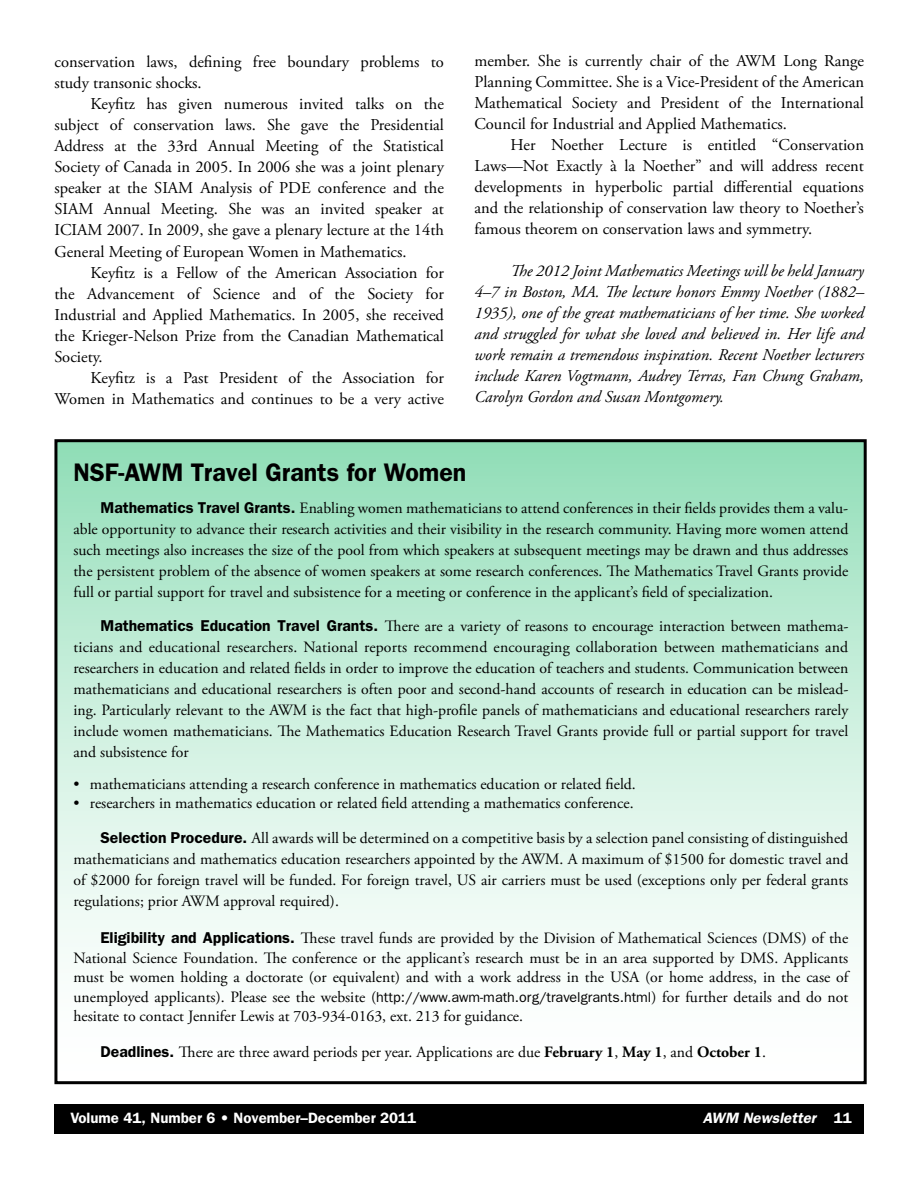
<style>
.page{position:relative;width:918px;height:1188px;background:#fff}
.page>*{position:absolute;margin:0;border:0;box-sizing:border-box;transform-origin:0 0}
.t1{font:600 25.5px "Franklin Gothic";color:#000}
.t2{font:16.5px/21px "Adobe Garamond Pro";color:#000;text-align:justify}
.t3{font:italic 16.5px/21px "Adobe Garamond Pro";color:#000;text-align:justify}
.t4{font:15.75px/21px "Adobe Garamond Pro";color:#000;text-align:justify}
.t5{font:600 15px "Franklin Gothic";color:#fff}
.t6{font:italic 600 15px "Franklin Gothic";color:#fff}
.s1{font-family:"Franklin Gothic";font-weight:600}
.s2{font-family:"Franklin Gothic";font-size:14.25px}
.s3{font-weight:700}
.s4{font-style:normal}
</style>
<div class="page">
<div style="left:54px;top:1104px;width:810px;height:30px;background:#000"></div>
<div style="left:56px;top:441px;width:809px;height:642px;background:linear-gradient(to bottom,#98e0bc,#fff)"></div>
<div style="left:54px;top:439px;width:813px;height:645px;border:3px solid #000"></div>
<p class="t2" style="left:54px;top:52px;width:391px">conservation laws, defining free boundary problems to study transonic shocks.</p>
<p class="t2" style="left:54px;top:94px;width:391px;text-indent:36px">Keyfitz has given numerous invited talks on the subject of conservation laws. She gave the Presidential Address at the 33rd Annual Meeting of the Statistical Society of Canada in 2005. In 2006 she was a joint plenary speaker at the SIAM Analysis of PDE conference and the SIAM Annual Meeting. She was an invited speaker at ICIAM 2007. In 2009, she gave a plenary lecture at the 14th General Meeting of European Women in Mathematics.</p>
<p class="t2" style="left:54px;top:262px;width:391px;text-indent:36px">Keyfitz is a Fellow of the American Association for the Advancement of Science and of the Society for Industrial and Applied Mathematics. In 2005, she received the Krieger-Nelson Prize from the Canadian Mathematical Society.</p>
<p class="t2" style="left:54px;top:367px;width:391px;text-align:right">Keyfitz is a Past President of the Association for<br>Women in Mathematics and continues to be a very active</p>
<p class="t2" style="left:474px;top:51px;width:391px">member. She is currently chair of the AWM Long Range Planning Committee. She is a Vice-President of the American Mathematical Society and President of the International Council for Industrial and Applied Mathematics.</p>
<p class="t2" style="left:474px;top:135px;width:391px;text-indent:36px">Her Noether Lecture is entitled “Conservation Laws—Not Exactly à la Noether” and will address recent developments in hyperbolic partial differential equations and the relationship of conservation law theory to Noether’s famous theorem on conservation laws and symmetry.</p>
<p class="t3" style="left:474px;top:261px;width:391px;text-indent:36px">The 2012 Joint Mathematics Meetings will be held January 4–7 in Boston, MA. The lecture honors Emmy Noether (1882– 1935), one of the great mathematicians of her time. She worked and struggled for what she loved and believed in. Her life and work remain a tremendous inspiration. Recent Noether lecturers include Karen Vogtmann, Audrey Terras, Fan Chung Graham, Carolyn Gordon and Susan Montgomery.</p>
<h1 class="t1" style="left:73px;top:457px;width:394px">NSF-AWM Travel Grants for Women</h1>
<p class="t4" style="left:73px;top:498px;width:776px;text-indent:27px"><span class="s1">Mathematics Travel Grants.</span> Enabling women mathematicians to attend conferences in their fields provides them a valu&shy;able opportunity to advance their research activities and their visibility in the research community. Having more women attend such meetings also increases the size of the pool from which speakers at subsequent meetings may be drawn and thus addresses the persistent problem of the absence of women speakers at some research conferences. The Mathematics Travel Grants provide full or partial support for travel and subsistence for a meeting or conference in the applicant’s field of specialization.</p>
<p class="t4" style="left:73px;top:616px;width:776px;text-indent:27px"><span class="s1">Mathematics Education Travel Grants.</span> There are a variety of reasons to encourage interaction between mathema&shy;ticians and educational researchers. National reports recommend encouraging collaboration between mathematicians and researchers in education and related fields in order to improve the education of teachers and students. Communication between mathematicians and educational researchers is often poor and second-hand accounts of research in education can be mislead&shy;ing. Particularly relevant to the AWM is the fact that high-profile panels of mathematicians and educational researchers rarely include women mathematicians. The Mathematics Education Research Travel Grants provide full or partial support for travel and subsistence for</p>
<p class="t4" style="left:73px;top:774px;width:564px">• mathematicians attending a research conference in mathematics education or related field.</p>
<p class="t4" style="left:100px;top:786px;width:749px;line-height:34.5px;text-indent:-27px">• researchers in mathematics education or related field attending a mathematics conference.<br><span class="s1">Selection Procedure.</span> All awards will be determined on a competitive basis by a selection panel consisting of distinguished</p>
<p class="t4" style="left:73px;top:849px;width:776px">mathematicians and mathematics education researchers appointed by the AWM. A maximum of $1500 for domestic travel and of $2000 for foreign travel will be funded. For foreign travel, US air carriers must be used (exceptions only per federal grants regulations; prior AWM approval required).</p>
<p class="t4" style="left:73px;top:929px;width:776px;line-height:19.5px;text-indent:27px"><span class="s1">Eligibility and Applications.</span> These travel funds are provided by the Division of Mathematical Sciences (DMS) of the National Science Foundation. The conference or the applicant’s research must be in an area supported by DMS. Applicants must be women holding a doctorate (or equivalent) and with a work address in the USA (or home address, in the case of unemployed applicants). Please see the website (<span class="s2">http://www.awm-math.org/travelgrants.html</span>) for further details and do not hesitate to contact Jennifer Lewis at 703-934-0163, ext. 213 for guidance.</p>
<p class="t4" style="left:100px;top:1042px;width:667px"><span class="s1">Deadlines.</span> There are three award periods per year. Applications are due <span class="s3">February 1</span>, <span class="s3">May 1</span>, and <span class="s3">October 1</span>.</p>
<p class="t5" style="left:70px;top:1109px;width:347px">Volume 41, Number 6 • November–December 2011</p>
<p class="t6" style="left:703px;top:1109px;width:151px">AWM Newsletter <span class="s4">11</span></p>
</div>
